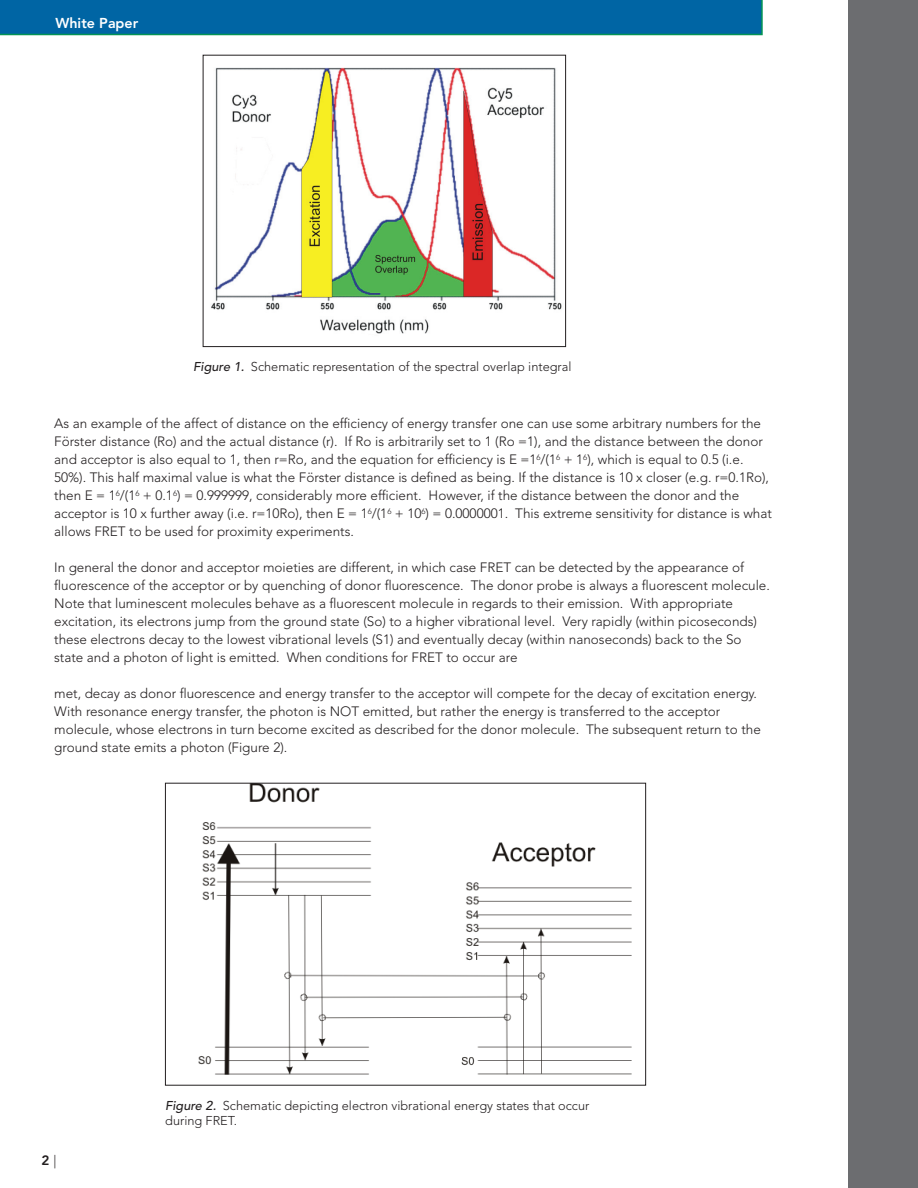
<style>
.page{position:relative;width:918px;height:1188px;background:#fff}
.page>*{position:absolute;margin:0;border:0;box-sizing:border-box;transform-origin:0 0}
.t1{font:800 14.25px "Avenir LT Std";color:#fff}
.t2{font:300 13.5px/18px "Avenir LT Std";color:#231f20}
.t3{font:800 13.5px "Avenir LT Std";color:#231f20}
.t4{font:300 12.75px/15.3px "Avenir LT Std";color:#231f20}
.s1{font-weight:500;font-style:italic}
.s2{font-weight:300}
</style>
<div class="page">
<div style="left:848px;top:0;width:70px;height:1188px;background:#6c6d70"></div>
<div style="left:0;top:0;width:763px;height:35px;background:#0065a4"></div>
<img style="left:211px;top:67px;width:351px;height:267px">
<div style="left:203px;top:55px;width:363px;height:292px;border:1px solid #231f20"></div>
<img style="left:198px;top:785px;width:433px;height:290px">
<div style="left:165px;top:783px;width:481px;height:302px;border:1px solid #231f20"></div>
<p class="t1" style="left:56px;top:15px;width:84px">White Paper</p>
<p class="t4" style="left:193px;top:359px;width:380px"><span class="s1">Figure 1.</span> Schematic representation of the spectral overlap integral</p>
<p class="t2" style="left:54px;top:415px;width:719px">As an example of the affect of distance on the efficiency of energy transfer one can use some arbitrary numbers for the Förster distance (Ro) and the actual distance (r). If Ro is arbitrarily set to 1 (Ro =1), and the distance between the donor and acceptor is also equal to 1, then r=Ro, and the equation for efficiency is E =1<sup>6</sup>/(1<sup>6</sup> + 1<sup>6</sup>), which is equal to 0.5 (i.e.<br>50%). This half maximal value is what the Förster distance is defined as being. If the distance is 10 x closer (e.g. r=0.1Ro), then E = 1<sup>6</sup>/(1<sup>6</sup> + 0.1<sup>6</sup>) = 0.999999, considerably more efficient. However, if the distance between the donor and the acceptor is 10 x further away (i.e. r=10Ro), then E = 1<sup>6</sup>/(1<sup>6</sup> + 10<sup>6</sup>) = 0.0000001. This extreme sensitivity for distance is what allows FRET to be used for proximity experiments.</p>
<p class="t2" style="left:54px;top:559px;width:717px">In general the donor and acceptor moieties are different, in which case FRET can be detected by the appearance of fluorescence of the acceptor or by quenching of donor fluorescence. The donor probe is always a fluorescent molecule.<br>Note that luminescent molecules behave as a fluorescent molecule in regards to their emission. With appropriate excitation, its electrons jump from the ground state (So) to a higher vibrational level. Very rapidly (within picoseconds) these electrons decay to the lowest vibrational levels (S1) and eventually decay (within nanoseconds) back to the So state and a photon of light is emitted. When conditions for FRET to occur are</p>
<p class="t2" style="left:54px;top:685px;width:708px">met, decay as donor fluorescence and energy transfer to the acceptor will compete for the decay of excitation energy.<br>With resonance energy transfer, the photon is NOT emitted, but rather the energy is transferred to the acceptor molecule, whose electrons in turn become excited as described for the donor molecule. The subsequent return to the ground state emits a photon (Figure 2).</p>
<p class="t3" style="left:41px;top:1153px;width:16px">2 <span class="s2">|</span></p>
<p class="t4" style="left:165px;top:1098px;width:426px"><span class="s1">Figure 2.</span> Schematic depicting electron vibrational energy states that occur during FRET.</p>
</div>
